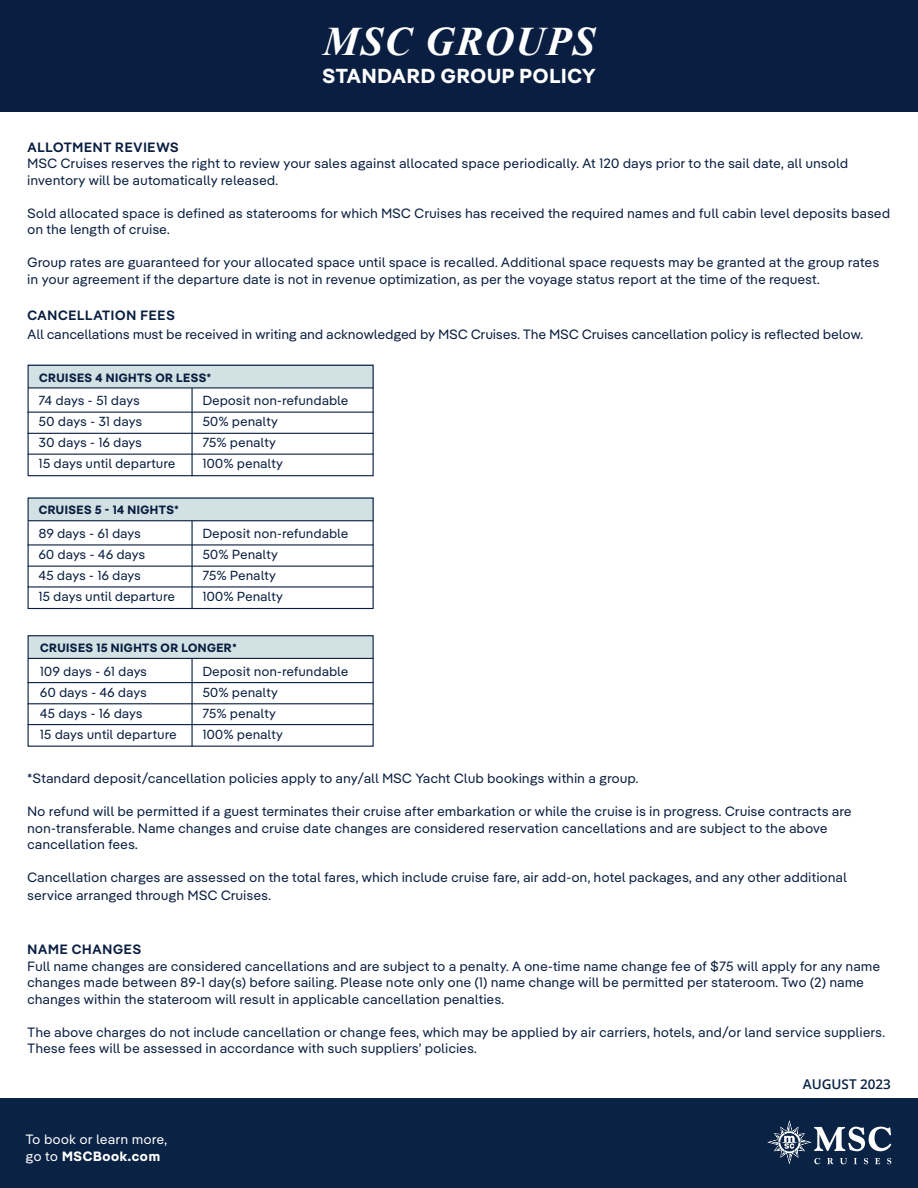
<style>
.page{position:relative;width:918px;height:1188px;background:#fff}
.page>*{position:absolute;margin:0;border:0;box-sizing:border-box;transform-origin:0 0}
.t1{font:italic 700 40.5px "Times New Roman";letter-spacing:.04em;color:#fff}
.t2{font:700 20.25px "MSC Pangea";letter-spacing:.04em;color:#fff}
.t3{font:13.5px/16.5px "MSC Pangea";letter-spacing:.04em;color:#091e40}
.t4{font:600 13.5px "MSC Pangea";letter-spacing:.06em;color:#091e40}
.t5{font:13.5px/16.2px "MSC Pangea";letter-spacing:.05em;color:#fff}
.t6{font:600 13.5px "Open Sans";color:#0a2244}
.t7{font:13.2px/21px "MSC Pangea";letter-spacing:.04em;color:#091e40}
.t8{font:700 12px "MSC Pangea";letter-spacing:.04em;color:#091e40}
.s1{font-weight:700}
</style>
<div class="page">
<div style="left:29px;top:365px;width:345px;height:23px;background:#d2e1e3"></div>
<div style="left:29px;top:498px;width:345px;height:23px;background:#d2e1e3"></div>
<div style="left:29px;top:635px;width:344px;height:23px;background:#d2e1e3"></div>
<hr style="left:28px;top:387px;width:345px;height:2px;background:#091e40">
<hr style="left:28px;top:520px;width:345px;height:1px;background:#091e40">
<hr style="left:28px;top:658px;width:345px;height:1px;background:#091e40">
<hr style="left:28px;top:412px;width:346px;height:1px;background:#091e40">
<hr style="left:28px;top:544px;width:346px;height:2px;background:#091e40">
<hr style="left:28px;top:682px;width:345px;height:1px;background:#091e40">
<hr style="left:28px;top:433px;width:346px;height:1px;background:#091e40">
<hr style="left:28px;top:566px;width:346px;height:1px;background:#091e40">
<hr style="left:28px;top:703px;width:345px;height:1px;background:#091e40">
<hr style="left:28px;top:454px;width:346px;height:1px;background:#091e40">
<hr style="left:28px;top:586px;width:346px;height:2px;background:#091e40">
<hr style="left:28px;top:724px;width:345px;height:1px;background:#091e40">
<hr style="left:191px;top:388px;width:2px;height:88px;background:#091e40">
<hr style="left:191px;top:521px;width:2px;height:88px;background:#091e40">
<hr style="left:191px;top:658px;width:2px;height:89px;background:#091e40">
<div style="left:28px;top:365px;width:346px;height:111px;border:1px solid #091e40"></div>
<div style="left:28px;top:498px;width:346px;height:111px;border:1px solid #091e40"></div>
<div style="left:28px;top:635px;width:346px;height:112px;border:1px solid #091e40"></div>
<div style="left:0;top:1098px;width:918px;height:90px;background:#0a2244"></div>
<svg style="left:767px;top:1120px;width:124px;height:45px"></svg>
<div style="left:0;top:0;width:918px;height:111px;background:#091e40"></div>
<h1 class="t1" style="left:323px;top:13px;width:274px">MSC GROUPS</h1>
<h2 class="t2" style="left:323px;top:61px;width:275px">STANDARD GROUP POLICY</h2>
<p class="t4" style="left:28px;top:137px;width:152px">ALLOTMENT REVIEWS</p>
<p class="t3" style="left:28px;top:155px;width:822px">MSC Cruises reserves the right to review your sales against allocated space periodically. At 120 days prior to the sail date, all unsold inventory will be automatically released.</p>
<p class="t3" style="left:28px;top:204px;width:864px">Sold allocated space is defined as staterooms for which MSC Cruises has received the required names and full cabin level deposits based on the length of cruise.</p>
<p class="t3" style="left:28px;top:254px;width:853px">Group rates are guaranteed for your allocated space until space is recalled. Additional space requests may be granted at the group rates in your agreement if the departure date is not in revenue optimization, as per the voyage status report at the time of the request.</p>
<p class="t4" style="left:28px;top:305px;width:149px">CANCELLATION FEES</p>
<p class="t3" style="left:28px;top:325px;width:837px">All cancellations must be received in writing and acknowledged by MSC Cruises. The MSC Cruises cancellation policy is reflected below.</p>
<p class="t8" style="left:39px;top:369px;width:173px">CRUISES 4 NIGHTS OR LESS*</p>
<p class="t7" style="left:39px;top:389px;width:138px">74 days - 51 days<br>50 days - 31 days<br>30 days - 16 days<br>15 days until departure</p>
<p class="t7" style="left:203px;top:389px;width:147px">Deposit non-refundable<br>50% penalty<br>75% penalty<br>100% penalty</p>
<p class="t8" style="left:39px;top:501px;width:141px">CRUISES 5 - 14 NIGHTS*</p>
<p class="t7" style="left:39px;top:522px;width:138px">89 days - 61 days<br>60 days - 46 days<br>45 days - 16 days<br>15 days until departure</p>
<p class="t7" style="left:203px;top:522px;width:147px">Deposit non-refundable<br>50% Penalty<br>75% Penalty<br>100% Penalty</p>
<p class="t8" style="left:40px;top:639px;width:198px">CRUISES 15 NIGHTS OR LONGER*</p>
<p class="t7" style="left:40px;top:660px;width:138px">109 days - 61 days<br>60 days - 46 days<br>45 days - 16 days<br>15 days until departure</p>
<p class="t7" style="left:203px;top:660px;width:147px">Deposit non-refundable<br>50% penalty<br>75% penalty<br>100% penalty</p>
<p class="t3" style="left:28px;top:769px;width:613px">*Standard deposit/cancellation policies apply to any/all MSC Yacht Club bookings within a group.</p>
<p class="t3" style="left:28px;top:802px;width:825px">No refund will be permitted if a guest terminates their cruise after embarkation or while the cruise is in progress. Cruise contracts are non-transferable. Name changes and cruise date changes are considered reservation cancellations and are subject to the above cancellation fees.</p>
<p class="t3" style="left:28px;top:868px;width:821px;line-height:18px">Cancellation charges are assessed on the total fares, which include cruise fare, air add-on, hotel packages, and any other additional service arranged through MSC Cruises.</p>
<p class="t4" style="left:28px;top:940px;width:115px">NAME CHANGES</p>
<p class="t3" style="left:28px;top:957px;width:854px">Full name changes are considered cancellations and are subject to a penalty. A one-time name change fee of $75 will apply for any name changes made between 89-1 day(s) before sailing. Please note only one (1) name change will be permitted per stateroom. Two (2) name changes within the stateroom will result in applicable cancellation penalties.</p>
<p class="t3" style="left:28px;top:1023px;width:859px">The above charges do not include cancellation or change fees, which may be applied by air carriers, hotels, and/or land service suppliers.<br>These fees will be assessed in accordance with such suppliers’ policies.</p>
<p class="t5" style="left:26px;top:1131px;width:143px">To book or learn more, go to <span class="s1">MSCBook.com</span></p>
<p class="t6" style="left:803px;top:1075px;width:90px">AUGUST 2023</p>
</div>
